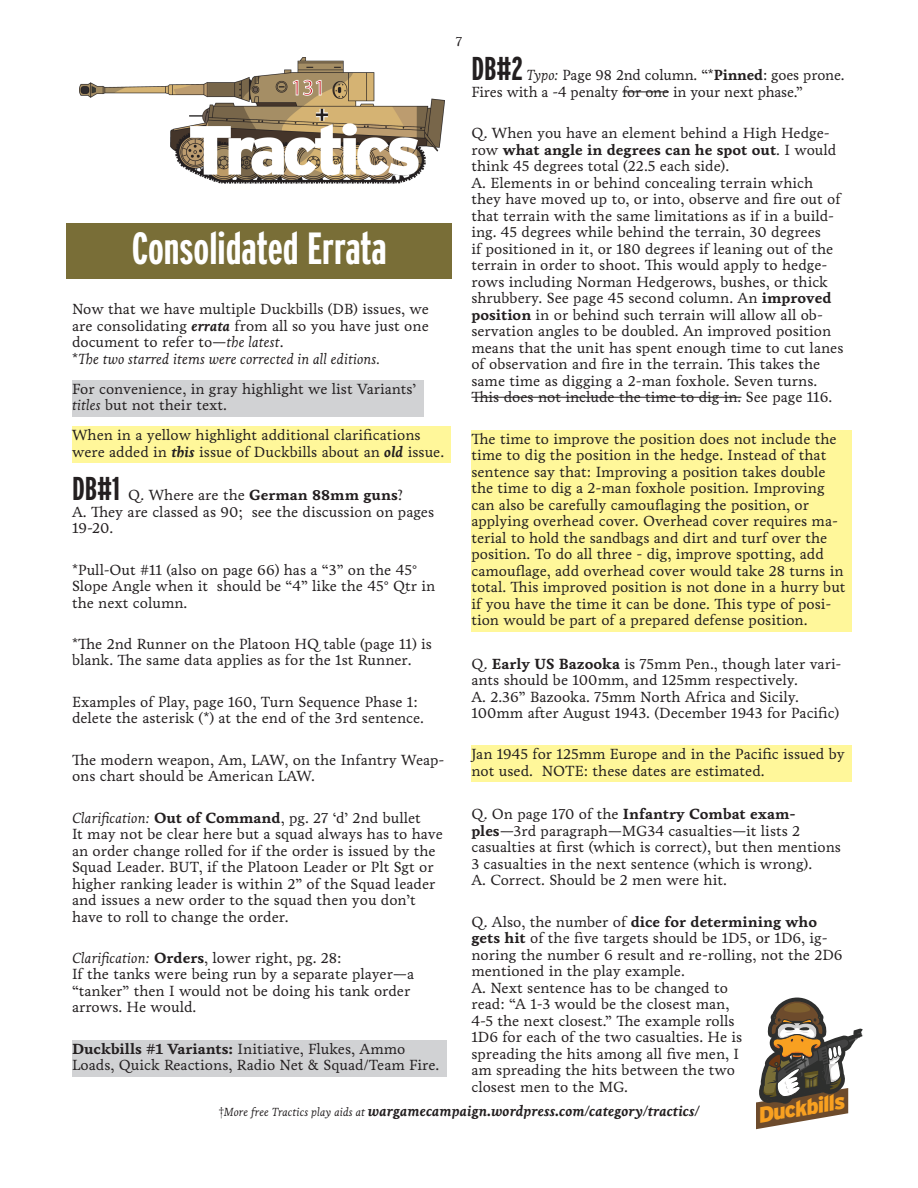
<style>
.page{position:relative;width:918px;height:1188px;background:#fff}
.page>*{position:absolute;margin:0;border:0;box-sizing:border-box;transform-origin:0 0}
.Variant_Title{font:700 45px "Interstate Compressed";color:#fff}
.t1{font:700 33px "Interstate Compressed";color:#231f20}
.t2{font:italic 900 22.05px "Interstate";color:#f8a020}
.Text_on_Table_Page{font:15px/16.5px "Livory";color:#231f20}
.Text_on_Table_Yellow_Highlight{font:15px/16.5px "Livory";color:#231f20}
.Text_on_Table_-_Grey_Variants{font:15px/16.5px "Livory";color:#231f20}
.t3{font:italic 700 15px "Livory";color:#231f20}
.t4{font:13.5px "Livory";color:#231f20}
.s1{font-style:italic}
.s2{font-weight:700}
.s3{font-weight:700;font-style:italic}
.s4{font-weight:400;font-size:12px}
</style>
<div class="page">
<svg style="left:756px;top:998px;width:107px;height:131px"></svg>
<div style="left:67px;top:223px;width:385px;height:55px;background:#796e37"></div>
<div style="left:72px;top:380px;width:351px;height:37px;background:#d1d2d4"></div>
<div style="left:72px;top:426px;width:379px;height:37px;background:#fff79a"></div>
<div style="left:72px;top:1040px;width:374px;height:37px;background:#d1d2d4"></div>
<img style="left:80px;top:57px;width:365px;height:127px">
<div style="left:471px;top:430px;width:381px;height:202px;background:#fff79a"></div>
<div style="left:471px;top:745px;width:380px;height:37px;background:#fff79a"></div>
<hr style="left:622px;top:92px;width:47px;height:1px;background:#231f20">
<hr style="left:471px;top:397px;width:270px;height:1px;background:#231f20">
<p class="t4" style="left:456px;top:33px;width:8px">7</p>
<p class="t1" style="left:471px;top:51px;width:53px">DB#2</p>
<p class="Text_on_Table_Page" style="left:471px;top:67px;width:375px;text-indent:55px"><span class="s1">Typo:</span> Page 98 2nd column. “*<span class="s2">Pinned</span>: goes prone.<br>Fires with a -4 penalty for one in your next phase.”</p>
<p class="Text_on_Table_Page" style="left:471px;top:125px;width:374px">Q. When you have an element behind a High Hedge&shy;row <span class="s2">what angle in degrees can he spot out</span>. I would think 45 degrees total (22.5 each side).<br>A. Elements in or behind concealing terrain which they have moved up to, or into, observe and fire out of that terrain with the same limitations as if in a build&shy;ing. 45 degrees while behind the terrain, 30 degrees<br>if positioned in it, or 180 degrees if leaning out of the terrain in order to shoot. This would apply to hedge&shy;rows including Norman Hedgerows, bushes, or thick shrubbery. See page 45 second column. An <span class="s2">improved position</span> in or behind such terrain will allow all ob&shy;servation angles to be doubled. An improved position means that the unit has spent enough time to cut lanes of observation and fire in the terrain. This takes the same time as digging a 2-man foxhole. Seven turns.<br>This does not include the time to dig in. See page 116.</p>
<p class="Text_on_Table_Yellow_Highlight" style="left:471px;top:430px;width:376px">The time to improve the position does not include the time to dig the position in the hedge. Instead of that sentence say that: Improving a position takes double the time to dig a 2-man foxhole position. Improving can also be carefully camouflaging the position, or applying overhead cover. Overhead cover requires ma&shy;terial to hold the sandbags and dirt and turf over the position. To do all three - dig, improve spotting, add camouflage, add overhead cover would take 28 turns in total. This improved position is not done in a hurry but if you have the time it can be done. This type of posi&shy;tion would be part of a prepared defense position.</p>
<p class="Text_on_Table_Page" style="left:471px;top:655px;width:372px">Q. <span class="s2">Early US Bazooka</span> is 75mm Pen., though later vari&shy;ants should be 100mm, and 125mm respectively.<br>A. 2.36” Bazooka. 75mm North Africa and Sicily.<br>100mm after August 1943. (December 1943 for Pacific)</p>
<p class="Text_on_Table_Yellow_Highlight" style="left:471px;top:746px;width:375px">Jan 1945 for 125mm Europe and in the Pacific issued by not used. NOTE: these dates are estimated.</p>
<p class="Text_on_Table_Page" style="left:471px;top:806px;width:371px">Q. On page 170 of the <span class="s2">Infantry Combat exam&shy;ples</span>—3rd paragraph—MG34 casualties—it lists 2 casualties at first (which is correct), but then mentions 3 casualties in the next sentence (which is wrong).<br>A. Correct. Should be 2 men were hit.</p>
<p class="Text_on_Table_Page" style="left:471px;top:913px;width:373px">Q. Also, the number of <span class="s2">dice for determining who gets hit</span> of the five targets should be 1D5, or 1D6, ig&shy;noring the number 6 result and re-rolling, not the 2D6 mentioned in the play example.<br>A. Next sentence has to be changed to<br>read: “A 1-3 would be the closest man,<br>4-5 the next closest.” The example rolls<br>1D6 for each of the two casualties. He is<br>spreading the hits among all five men, I<br>am spreading the hits between the two<br>closest men to the MG.</p>
<p class="Variant_Title" style="left:132px;top:223px;width:257px">Consolidated Errata</p>
<p class="Text_on_Table_Page" style="left:72px;top:301px;width:359px">Now that we have multiple Duckbills (DB) issues, we are consolidating <span class="s3">errata</span> from all so you have just one document to refer to—<span class="s1">the latest</span>.<br>*<span class="s1">The two starred items were corrected in all editions.</span></p>
<p class="Text_on_Table_-_Grey_Variants" style="left:72px;top:381px;width:346px">For convenience, in gray highlight we list Variants’ <span class="s1">titles</span> but not their text.</p>
<p class="Text_on_Table_Yellow_Highlight" style="left:72px;top:427px;width:374px">When in a yellow highlight additional clarifications were added in <span class="s3">this</span> issue of Duckbills about an <span class="s3">old</span> issue.</p>
<p class="t1" style="left:72px;top:471px;width:50px">DB#1</p>
<p class="Text_on_Table_Page" style="left:72px;top:487px;width:364px;text-indent:56px">Q. Where are the <span class="s2">German 88mm guns</span>?<br>A. They are classed as 90; see the discussion on pages<br>19-20.</p>
<p class="Text_on_Table_Page" style="left:72px;top:561px;width:365px">*Pull-Out #11 (also on page 66) has a “3” on the 45°<br>Slope Angle when it should be “4” like the 45° Qtr in the next column.</p>
<p class="Text_on_Table_Page" style="left:72px;top:636px;width:361px">*The 2nd Runner on the Platoon HQ table (page 11) is blank. The same data applies as for the 1st Runner.</p>
<p class="Text_on_Table_Page" style="left:72px;top:694px;width:354px">Examples of Play, page 160, Turn Sequence Phase 1: delete the asterisk (*) at the end of the 3rd sentence.</p>
<p class="Text_on_Table_Page" style="left:72px;top:751px;width:374px">The modern weapon, Am, LAW, on the Infantry Weap&shy;ons chart should be American LAW.</p>
<p class="Text_on_Table_Page" style="left:72px;top:809px;width:372px"><span class="s1">Clarification:</span> <span class="s2">Out of Command</span>, pg. 27 ‘d’ 2nd bullet<br>It may not be clear here but a squad always has to have an order change rolled for if the order is issued by the Squad Leader. BUT, if the Platoon Leader or Plt Sgt or higher ranking leader is within 2” of the Squad leader and issues a new order to the squad then you don’t have to roll to change the order.</p>
<p class="Text_on_Table_Page" style="left:72px;top:950px;width:344px"><span class="s1">Clarification:</span> <span class="s2">Orders</span>, lower right, pg. 28:<br>If the tanks were being run by a separate player—a “tanker” then I would not be doing his tank order arrows. He would.</p>
<p class="Text_on_Table_-_Grey_Variants" style="left:72px;top:1040px;width:369px"><span class="s2">Duckbills #1 Variants:</span> Initiative, Flukes, Ammo<br>Loads, Quick Reactions, Radio Net &amp; Squad/Team Fire.</p>
<p class="t3" style="left:219px;top:1102px;width:482px"><span class="s4">†More free Tractics play aids at</span> wargamecampaign.wordpress.com/category/tractics/</p>
<h3 class="t2" style="left:756px;top:1103px;width:90px;rotate:-10deg">Duckbills</h3>
</div>
